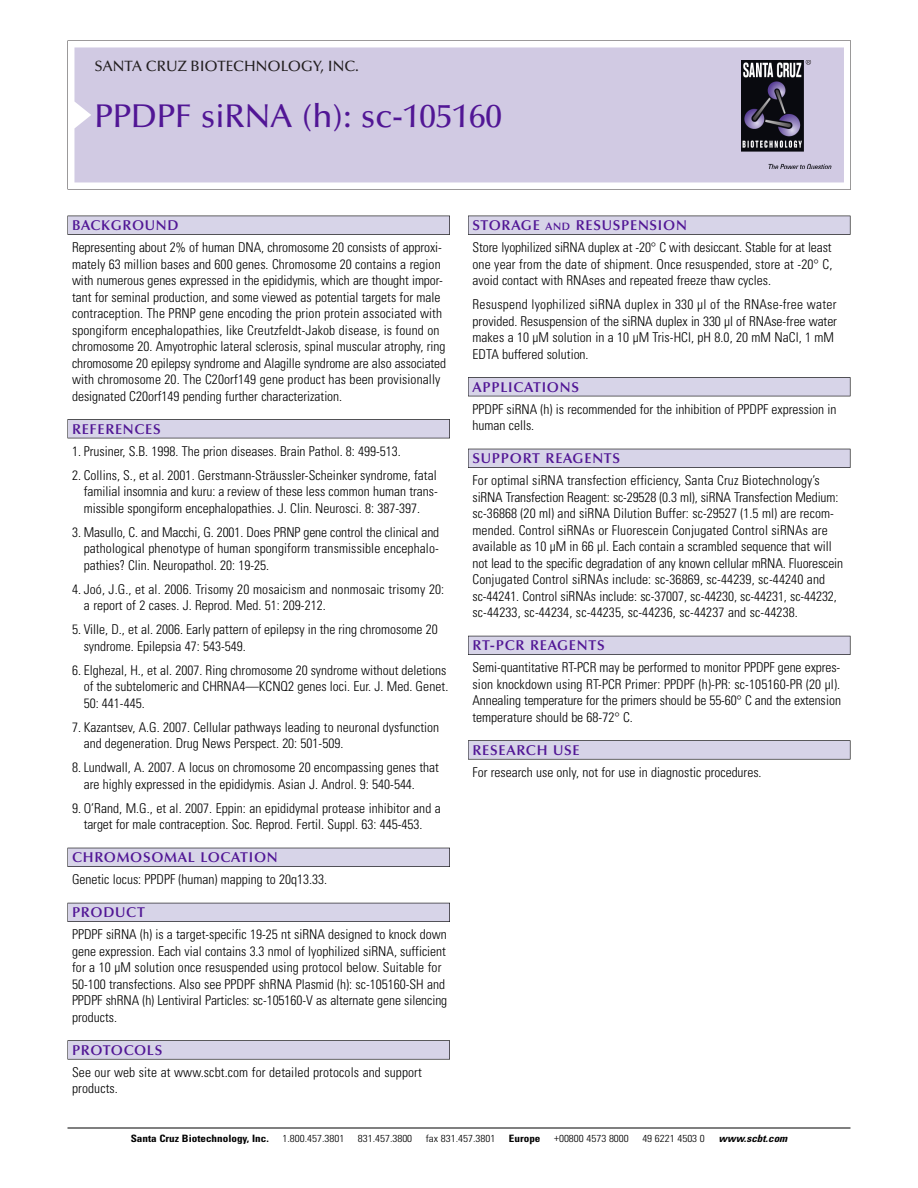
<style>
.page{position:relative;width:918px;height:1188px;background:#fff}
.page>*{position:absolute;margin:0;border:0;box-sizing:border-box;transform-origin:0 0}
.t1{font:500 33px "Optima";color:#511695}
.t2{font:500 15px "Optima";color:#231f20}
.t3{font:600 14.25px "Optima";letter-spacing:.05em;color:#511695}
.t4{font:300 condensed 13.5px/16.5px "Univers";color:#000}
.t5{font:300 condensed 10.2px "Univers";color:#000;scale:1.1 1}
.t6{font:700 condensed 10.2px "Univers";color:#000;scale:1.1 1}
.t7{font:italic 700 condensed 10.2px "Univers";color:#000;scale:1.1 1}
.s1{font-size:10.65px}
</style>
<div class="page">
<svg style="left:74px;top:41px;width:777px;height:148px"></svg>
<div style="left:74px;top:47px;width:770px;height:135px;background:#d1cae3"></div>
<img style="left:741px;top:60px;width:90px;height:108px">
<div style="left:68px;top:216px;width:382px;height:19px;background:#535256"></div>
<div style="left:68px;top:216px;width:381px;height:18px;background:#d7d4e8"></div>
<div style="left:68px;top:419px;width:382px;height:19px;background:#515155"></div>
<div style="left:68px;top:420px;width:381px;height:18px;background:#d7d4e8"></div>
<div style="left:68px;top:848px;width:382px;height:19px;background:#515057"></div>
<div style="left:68px;top:848px;width:381px;height:18px;background:#d7d4e8"></div>
<div style="left:68px;top:903px;width:382px;height:19px;background:#535259"></div>
<div style="left:68px;top:903px;width:381px;height:18px;background:#d7d4e8"></div>
<svg style="left:68px;top:1040px;width:382px;height:20px"></svg>
<div style="left:68px;top:1041px;width:381px;height:18px;background:#d7d4e8"></div>
<div style="left:468px;top:216px;width:382px;height:19px;background:#535256"></div>
<div style="left:468px;top:216px;width:382px;height:18px;background:#d7d4e8"></div>
<div style="left:468px;top:377px;width:382px;height:19px;background:#515155"></div>
<div style="left:468px;top:378px;width:382px;height:18px;background:#d7d4e8"></div>
<div style="left:468px;top:449px;width:382px;height:19px;background:#515057"></div>
<div style="left:468px;top:449px;width:382px;height:18px;background:#d7d4e8"></div>
<div style="left:468px;top:636px;width:382px;height:19px;background:#535259"></div>
<div style="left:468px;top:636px;width:382px;height:18px;background:#d7d4e8"></div>
<svg style="left:468px;top:740px;width:382px;height:20px"></svg>
<div style="left:468px;top:741px;width:382px;height:18px;background:#d7d4e8"></div>
<hr style="left:68px;top:1128px;width:782px;height:1px;background:#000">
<p class="t2" style="left:94px;top:60px;width:266px">SANTA CRUZ BIOTECHNOLOGY, INC.</p>
<p class="t1" style="left:94px;top:102px;width:409px">PPDPF siRNA (h): sc-105160</p>
<p class="t3" style="left:72px;top:219px;width:108px">BACKGROUND</p>
<p class="t4" style="left:72px;top:240px;width:376px">Representing about 2% of human DNA, chromosome 20 consists of approxi&shy;mately 63 million bases and 600 genes. Chromosome 20 contains a region with numerous genes expressed in the epididymis, which are thought impor&shy;tant for seminal production, and some viewed as potential targets for male contraception. The PRNP gene encoding the prion protein associated with spongiform encephalopathies, like Creutzfeldt-Jakob disease, is found on chromosome 20. Amyotrophic lateral sclerosis, spinal muscular atrophy, ring chromosome 20 epilepsy syndrome and Alagille syndrome are also associated with chromosome 20. The C20orf149 gene product has been provisionally designated C20orf149 pending further characterization.</p>
<p class="t3" style="left:72px;top:423px;width:90px">REFERENCES</p>
<p class="t4" style="left:72px;top:444px;width:330px">1. Prusiner, S.B. 1998. The prion diseases. Brain Pathol. 8: 499-513.</p>
<p class="t4" style="left:84px;top:468px;width:356px;text-align:justify;text-indent:-12px">2. Collins, S., et al. 2001. Gerstmann-Sträussler-Scheinker syndrome, fatal familial insomnia and kuru: a review of these less common human trans&shy;missible spongiform encephalopathies. J. Clin. Neurosci. 8: 387-397.</p>
<p class="t4" style="left:84px;top:525px;width:357px;text-align:justify;text-indent:-12px">3. Masullo, C. and Macchi, G. 2001. Does PRNP gene control the clinical and pathological phenotype of human spongiform transmissible encephalo&shy;pathies? Clin. Neuropathol. 20: 19-25.</p>
<p class="t4" style="left:84px;top:582px;width:362px;text-indent:-12px">4. Joó, J.G., et al. 2006. Trisomy 20 mosaicism and nonmosaic trisomy 20: a report of 2 cases. J. Reprod. Med. 51: 209-212.</p>
<p class="t4" style="left:84px;top:622px;width:355px;text-indent:-12px">5. Ville, D., et al. 2006. Early pattern of epilepsy in the ring chromosome 20 syndrome. Epilepsia 47: 543-549.</p>
<p class="t4" style="left:84px;top:663px;width:366px;text-indent:-12px">6. Elghezal, H., et al. 2007. Ring chromosome 20 syndrome without deletions of the subtelomeric and CHRNA4—KCNQ2 genes loci. Eur. J. Med. Genet.<br>50: 441-445.</p>
<p class="t4" style="left:84px;top:720px;width:357px;text-indent:-12px">7. Kazantsev, A.G. 2007. Cellular pathways leading to neuronal dysfunction and degeneration. Drug News Perspect. 20: 501-509.</p>
<p class="t4" style="left:84px;top:760px;width:357px;text-indent:-12px">8. Lundwall, A. 2007. A locus on chromosome 20 encompassing genes that are highly expressed in the epididymis. Asian J. Androl. 9: 540-544.</p>
<p class="t4" style="left:72px;top:801px;width:370px;text-align:center">9. O’Rand, M.G., et al. 2007. Eppin: an epididymal protease inhibitor and a target for male contraception. Soc. Reprod. Fertil. Suppl. 63: 445-453.</p>
<p class="t3" style="left:72px;top:851px;width:207px">CHROMOSOMAL LOCATION</p>
<p class="t4" style="left:72px;top:873px;width:257px">Genetic locus: PPDPF (human) mapping to 20q13.33.</p>
<p class="t3" style="left:72px;top:906px;width:74px">PRODUCT</p>
<p class="t4" style="left:72px;top:928px;width:377px">PPDPF siRNA (h) is a target-specific 19-25 nt siRNA designed to knock down gene expression. Each vial contains 3.3 nmol of lyophilized siRNA, sufficient for a 10 µM solution once resuspended using protocol below. Suitable for 50-100 transfections. Also see PPDPF shRNA Plasmid (h): sc-105160-SH and PPDPF shRNA (h) Lentiviral Particles: sc-105160-V as alternate gene silencing products.</p>
<p class="t3" style="left:72px;top:1044px;width:92px">PROTOCOLS</p>
<p class="t4" style="left:72px;top:1065px;width:351px">See our web site at www.scbt.com for detailed protocols and support products.</p>
<p class="t3" style="left:473px;top:219px;width:216px">STORAGE <span class="s1">AND</span> RESUSPENSION</p>
<p class="t4" style="left:473px;top:240px;width:361px;text-align:justify">Store lyophilized siRNA duplex at -20° C with desiccant. Stable for at least one year from the date of shipment. Once resuspended, store at -20° C, avoid contact with RNAses and repeated freeze thaw cycles.</p>
<p class="t4" style="left:473px;top:297px;width:366px">Resuspend lyophilized siRNA duplex in 330 µl of the RNAse-free water provided. Resuspension of the siRNA duplex in 330 µl of RNAse-free water makes a 10 µM solution in a 10 µM Tris-HCl, pH 8.0, 20 mM NaCl, 1 mM EDTA buffered solution.</p>
<p class="t3" style="left:473px;top:381px;width:108px">APPLICATIONS</p>
<p class="t4" style="left:473px;top:402px;width:365px">PPDPF siRNA (h) is recommended for the inhibition of PPDPF expression in human cells.</p>
<p class="t3" style="left:473px;top:452px;width:149px">SUPPORT REAGENTS</p>
<p class="t4" style="left:473px;top:474px;width:372px">For optimal siRNA transfection efficiency, Santa Cruz Biotechnology’s siRNA Transfection Reagent: sc-29528 (0.3 ml), siRNA Transfection Medium: sc-36868 (20 ml) and siRNA Dilution Buffer: sc-29527 (1.5 ml) are recom&shy;mended. Control siRNAs or Fluorescein Conjugated Control siRNAs are available as 10 µM in 66 µl. Each contain a scrambled sequence that will not lead to the specific degradation of any known cellular mRNA. Fluorescein Conjugated Control siRNAs include: sc-36869, sc-44239, sc-44240 and sc-44241. Control siRNAs include: sc-37007, sc-44230, sc-44231, sc-44232, sc-44233, sc-44234, sc-44235, sc-44236, sc-44237 and sc-44238.</p>
<p class="t3" style="left:473px;top:639px;width:134px">RT-PCR REAGENTS</p>
<p class="t4" style="left:473px;top:661px;width:370px;text-align:justify">Semi-quantitative RT-PCR may be performed to monitor PPDPF gene expres&shy;sion knockdown using RT-PCR Primer: PPDPF (h)-PR: sc-105160-PR (20 µl).<br>Annealing temperature for the primers should be 55-60° C and the extension temperature should be 68-72° C.</p>
<p class="t3" style="left:473px;top:744px;width:109px">RESEARCH USE</p>
<p class="t4" style="left:473px;top:765px;width:291px">For research use only, not for use in diagnostic procedures.</p>
<p class="t6" style="left:131px;top:1135px;width:127px">Santa Cruz Biotechnology, Inc.</p>
<p class="t5" style="left:282px;top:1135px;width:58px">1.800.457.3801</p>
<p class="t5" style="left:358px;top:1135px;width:51px">831.457.3800</p>
<p class="t5" style="left:426px;top:1135px;width:65px">fax 831.457.3801</p>
<p class="t6" style="left:509px;top:1135px;width:30px">Europe</p>
<p class="t5" style="left:554px;top:1135px;width:69px">+00800 4573 8000</p>
<p class="t5" style="left:642px;top:1135px;width:58px">49 6221 4503 0</p>
<p class="t7" style="left:719px;top:1135px;width:66px">www.scbt.com</p>
</div>
